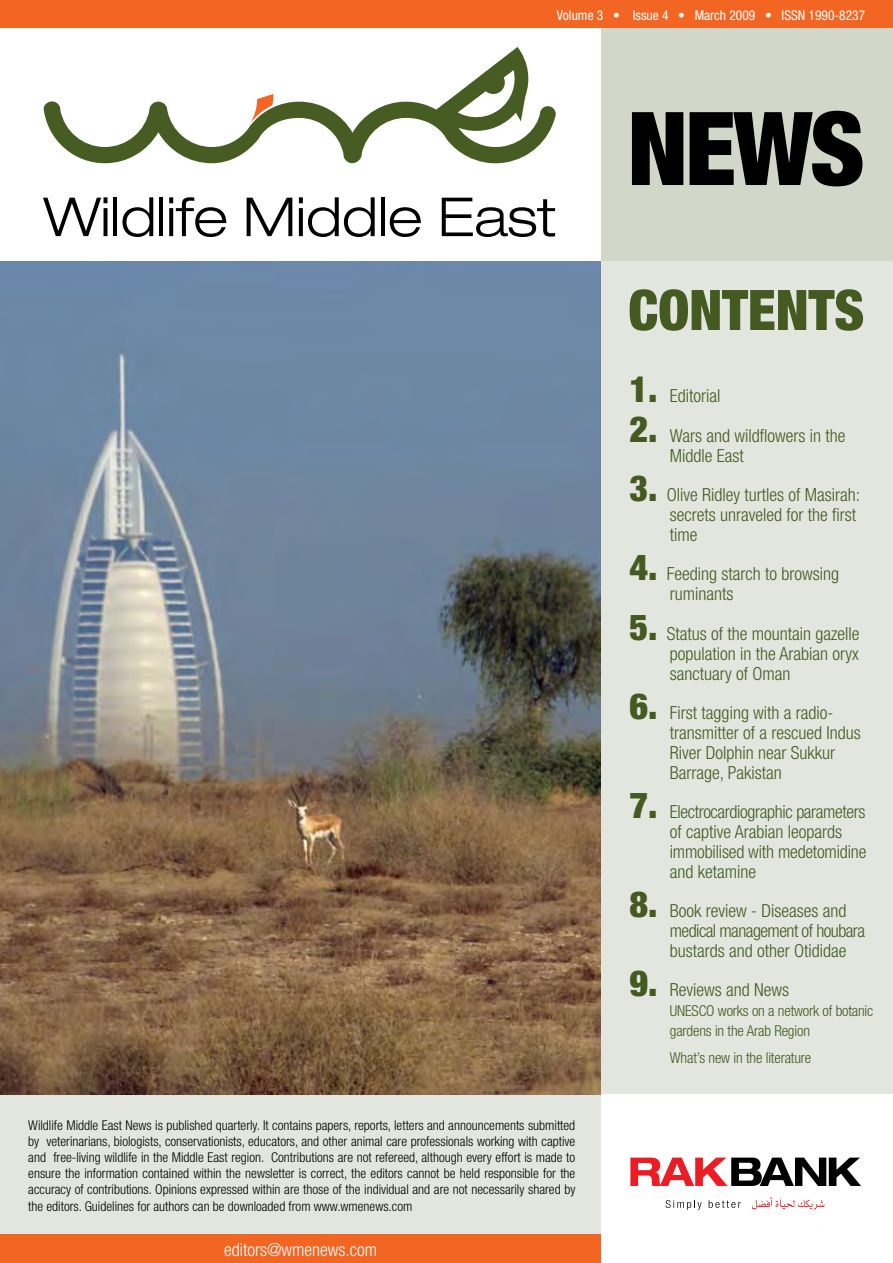
<style>
.page{position:relative;width:893px;height:1263px;background:#fff}
.page>*{position:absolute;margin:0;border:0;box-sizing:border-box;transform-origin:0 0}
.t1{font:900 condensed 102px "Helvetica Neue";color:#000}
.t2{font:900 condensed 55.95px "Helvetica Neue";letter-spacing:-.005em;color:#455a21}
.t3{font:300 condensed 18px/19.8px "Helvetica Neue";color:#455a21}
.t4{font:300 condensed 18px "Helvetica Neue";color:#fff}
.t5{font:300 condensed 15px/19.8px "Helvetica Neue";letter-spacing:-.01em;color:#455a21}
.t6{font:300 condensed 13.5px/16.2px "Helvetica Neue";color:#000;text-align:justify}
.t7{font:condensed 13.5px "Helvetica Neue";color:#fff}
.s1{font-weight:900;font-size:36px}
</style>
<div class="page">
<svg style="left:666px;top:1200px;width:36px;height:10px"></svg>
<svg style="left:709px;top:1200px;width:32px;height:8px"></svg>
<svg style="left:630px;top:1157px;width:231px;height:29px"></svg>
<svg style="left:752px;top:1197px;width:72px;height:12px"></svg>
<div style="left:0;top:1094px;width:600px;height:143px;background:#e3e6de"></div>
<div style="left:600px;top:261px;width:293px;height:833px;background:#e3e6de"></div>
<div style="left:600px;top:20px;width:293px;height:241px;background:#d2d7ca"></div>
<div style="left:0;top:1235px;width:600px;height:28px;background:#f26522"></div>
<div style="left:0;top:0;width:893px;height:28px;background:#f26522"></div>
<svg style="left:43px;top:197px;width:65px;height:39px"></svg>
<hr style="left:113px;top:197px;width:4px;height:39px;background:#000">
<svg style="left:122px;top:197px;width:31px;height:40px"></svg>
<hr style="left:159px;top:197px;width:4px;height:39px;background:#000">
<svg style="left:169px;top:197px;width:57px;height:40px"></svg>
<svg style="left:247px;top:198px;width:45px;height:38px"></svg>
<svg style="left:299px;top:197px;width:76px;height:40px"></svg>
<hr style="left:381px;top:197px;width:4px;height:39px;background:#000">
<svg style="left:390px;top:207px;width:31px;height:30px"></svg>
<svg style="left:442px;top:198px;width:113px;height:39px"></svg>
<svg style="left:44px;top:47px;width:512px;height:117px"></svg>
<img style="left:0;top:261px;width:600px;height:834px">
<p class="t7" style="left:557px;top:7px;width:310px">Volume 3 • Issue 4 • March 2009 • ISSN 1990-8237</p>
<h1 class="t1" style="left:627px;top:86px;width:239px">NEWS</h1>
<h2 class="t2" style="left:628px;top:276px;width:237px">CONTENTS</h2>
<p class="t6" style="left:28px;top:1116px;width:549px">Wildlife Middle East News is published quarterly. It contains papers, reports, letters and announcements submitted by veterinarians, biologists, conservationists, educators, and other animal care professionals working with captive and free-living wildlife in the Middle East region. Contributions are not refereed, although every effort is made to ensure the information contained within the newsletter is correct, the editors cannot be held responsible for the accuracy of contributions. Opinions expressed within are those of the individual and are not necessarily shared by the editors. Guidelines for authors can be downloaded from www.wmenews.com</p>
<h3 class="t4" style="left:224px;top:1239px;width:155px">editors@wmenews.com</h3>
<h3 class="t3" style="left:629px;top:386px;width:93px"><span class="s1">1.</span> Editorial</h3>
<h3 class="t3" style="left:670px;top:425px;width:177px;text-indent:-40px"><span class="s1">2.</span> Wars and wildflowers in the<br>Middle East</h3>
<h3 class="t3" style="left:670px;top:485px;width:192px;text-indent:-40px"><span class="s1">3.</span> Olive Ridley turtles of Masirah: secrets unraveled for the first time</h3>
<h3 class="t3" style="left:670px;top:564px;width:171px;text-indent:-40px"><span class="s1">4.</span> Feeding starch to browsing ruminants</h3>
<h3 class="t3" style="left:670px;top:623px;width:191px;text-align:justify;text-indent:-40px"><span class="s1">5.</span> Status of the mountain gazelle population in the Arabian oryx sanctuary of Oman</h3>
<h3 class="t3" style="left:670px;top:703px;width:192px;text-indent:-40px"><span class="s1">6.</span> First tagging with a radio&shy;transmitter of a rescued Indus<br>River Dolphin near Sukkur<br>Barrage, Pakistan</h3>
<h3 class="t3" style="left:670px;top:802px;width:198px;text-indent:-40px"><span class="s1">7.</span> Electrocardiographic parameters of captive Arabian leopards immobilised with medetomidine and ketamine</h3>
<h3 class="t3" style="left:670px;top:901px;width:197px;text-indent:-40px"><span class="s1">8.</span> Book review - Diseases and medical management of houbara bustards and other Otididae</h3>
<h3 class="t3" style="left:629px;top:980px;width:161px"><span class="s1">9.</span> Reviews and News</h3>
<p class="t5" style="left:670px;top:1001px;width:205px">UNESCO works on a network of botanic gardens in the Arab Region</p>
<p class="t5" style="left:670px;top:1047px;width:143px">What’s new in the literature</p>
</div>
